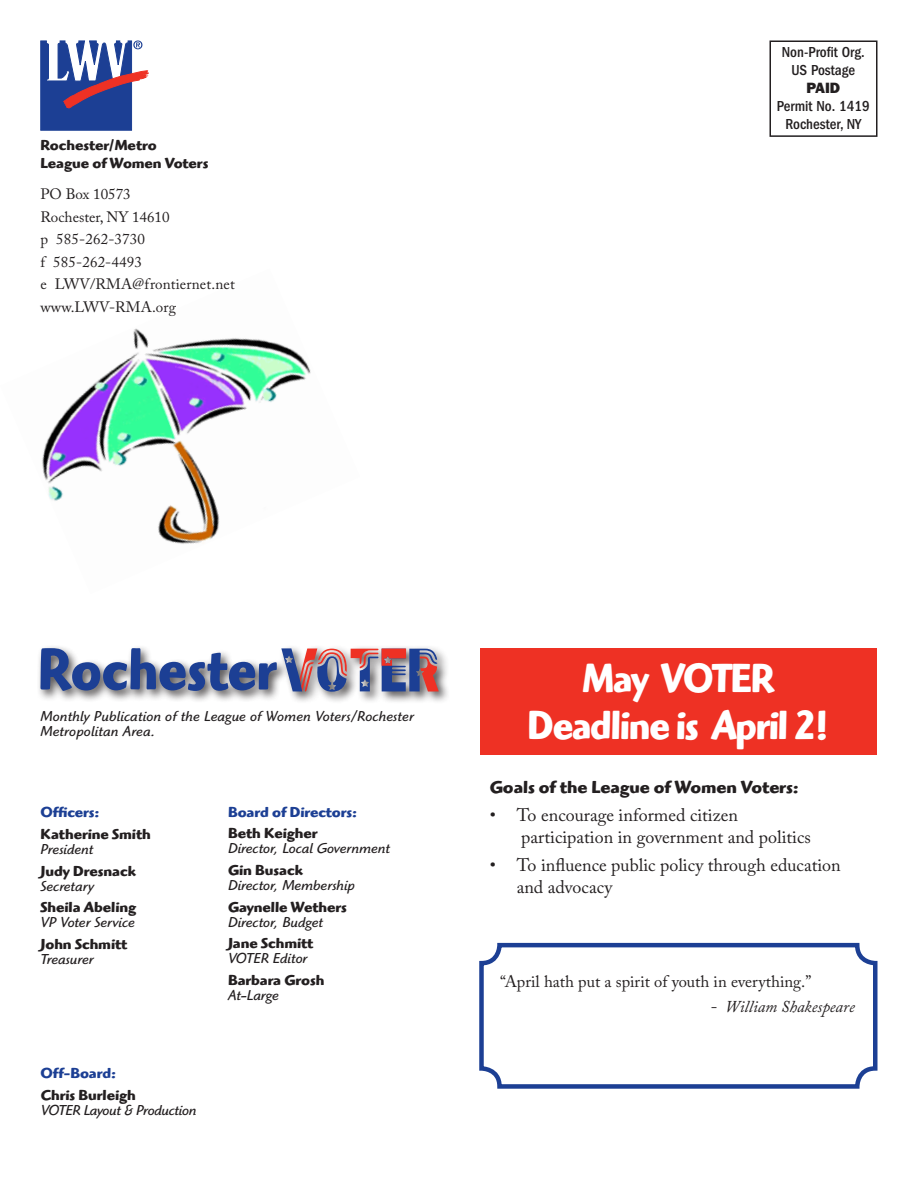
<style>
.page{position:relative;width:918px;height:1188px;background:#fff}
.page>*{position:absolute;margin:0;border:0;box-sizing:border-box;transform-origin:0 0}
.t1{font:700 42px/47.2px "Highlander ITC";letter-spacing:-.03em;color:#fff;text-align:center;scale:.88 1}
.t2{font:18px/21.6px "Adobe Caslon Pro";color:#231f20}
.t3{font:700 18px "Highlander ITC";color:#231f20}
.t4{font:16.5px "Adobe Caslon Pro";color:#231f20}
.t5{font:italic 16.5px "Adobe Caslon Pro";color:#231f20}
.t6{font:italic 15px/15px "Highlander ITC";color:#231f20}
.t7{font:700 15px "Highlander ITC";color:#231f20}
.t8{font:15px/22.5px "Adobe Caslon Pro";letter-spacing:.01em;color:#231f20}
.t9{font:500 condensed 15px/18px "Franklin Gothic";color:#231f20;text-align:center}
.t10{font:700 15px "Highlander ITC";color:#1c3f94}
.t11{font:15px/18px "Highlander ITC Bold OS";color:#231f20}
.t12{font:italic 15px "Highlander ITC";letter-spacing:-.02em;color:#231f20}
.t13{font:800 15px "Franklin Gothic";color:#231f20}
.s1{font-style:normal}
</style>
<div class="page">
<img style="left:42px;top:328px;width:269px;height:216px">
<svg style="left:40px;top:40px;width:108px;height:90px"></svg>
<div style="left:770px;top:40px;width:108px;height:97px;border:2px solid #231f20"></div>
<div style="left:479px;top:943px;width:399px;height:146px;border:4px solid #1c3f94;border-radius:18px"></div>
<div style="left:480px;top:648px;width:397px;height:107px;background:#ee3124"></div>
<div style="left:37px;top:644px;width:413px;height:60px;background:#231f20;opacity:.75"></div>
<svg style="left:40px;top:648px;width:399px;height:44px"></svg>
<p class="t11" style="left:40px;top:136px;width:169px">Rochester/Metro<br>League of Women Voters</p>
<p class="t8" style="left:40px;top:183px;width:196px">PO Box 10573<br>Rochester, NY 14610<br>p 585-262-3730<br>f 585-262-4493<br>e LWV/RMA@frontiernet.net www.LWV-RMA.org</p>
<p class="t9" style="left:782px;top:43px;width:84px">Non-Profit Org.<br>US Postage</p>
<p class="t13" style="left:807px;top:79px;width:35px">paid</p>
<p class="t9" style="left:777px;top:97px;width:94px">Permit No. 1419<br>Rochester, NY</p>
<p class="t6" style="left:40px;top:708px;width:375px">Monthly Publication of the League of Women Voters/Rochester<br>Metropolitan Area.</p>
<p class="t10" style="left:40px;top:803px;width:60px">Officers:</p>
<p class="t7" style="left:40px;top:825px;width:112px">Katherine Smith</p>
<p class="t6" style="left:40px;top:841px;width:54px">President</p>
<p class="t7" style="left:40px;top:862px;width:97px">Judy Dresnack</p>
<p class="t6" style="left:40px;top:878px;width:55px">Secretary</p>
<p class="t7" style="left:40px;top:898px;width:97px">Sheila Abeling</p>
<p class="t6" style="left:40px;top:915px;width:96px">VP Voter Service</p>
<p class="t7" style="left:40px;top:935px;width:88px">John Schmitt</p>
<p class="t6" style="left:40px;top:952px;width:55px">Treasurer</p>
<p class="t10" style="left:41px;top:1064px;width:77px">Off-Board:</p>
<p class="t7" style="left:41px;top:1086px;width:97px">Chris Burleigh</p>
<p class="t12" style="left:41px;top:1101px;width:157px">VOTER Layout &amp; Production</p>
<p class="t10" style="left:228px;top:803px;width:130px">Board of Directors:</p>
<p class="t7" style="left:228px;top:824px;width:91px">Beth Keigher</p>
<p class="t6" style="left:228px;top:841px;width:163px">Director, Local Government</p>
<p class="t7" style="left:228px;top:861px;width:76px">Gin Busack</p>
<p class="t6" style="left:228px;top:877px;width:128px">Director, Membership</p>
<p class="t7" style="left:228px;top:898px;width:120px">Gaynelle Wethers</p>
<p class="t6" style="left:228px;top:914px;width:96px">Director, Budget</p>
<p class="t7" style="left:228px;top:934px;width:87px">Jane Schmitt</p>
<p class="t6" style="left:228px;top:951px;width:81px">VOTER Editor</p>
<p class="t7" style="left:228px;top:971px;width:98px">Barbara Grosh</p>
<p class="t6" style="left:228px;top:988px;width:52px">At-Large</p>
<h1 class="t1" style="left:528px;top:654px;width:344px">May VOTER<br>Deadline is April 2!</h1>
<p class="t3" style="left:490px;top:776px;width:310px">Goals of the League of Women Voters:</p>
<p class="t2" style="left:521px;top:804px;width:291px;text-indent:-32px">• To encourage informed citizen participation in government and politics</p>
<p class="t2" style="left:517px;top:854px;width:326px;text-indent:-27px">• To influence public policy through education and advocacy</p>
<p class="t4" style="left:500px;top:972px;width:313px">“April hath put a spirit of youth in everything.”</p>
<p class="t5" style="left:711px;top:997px;width:146px"><span class="s1">-</span> William Shakespeare</p>
</div>
